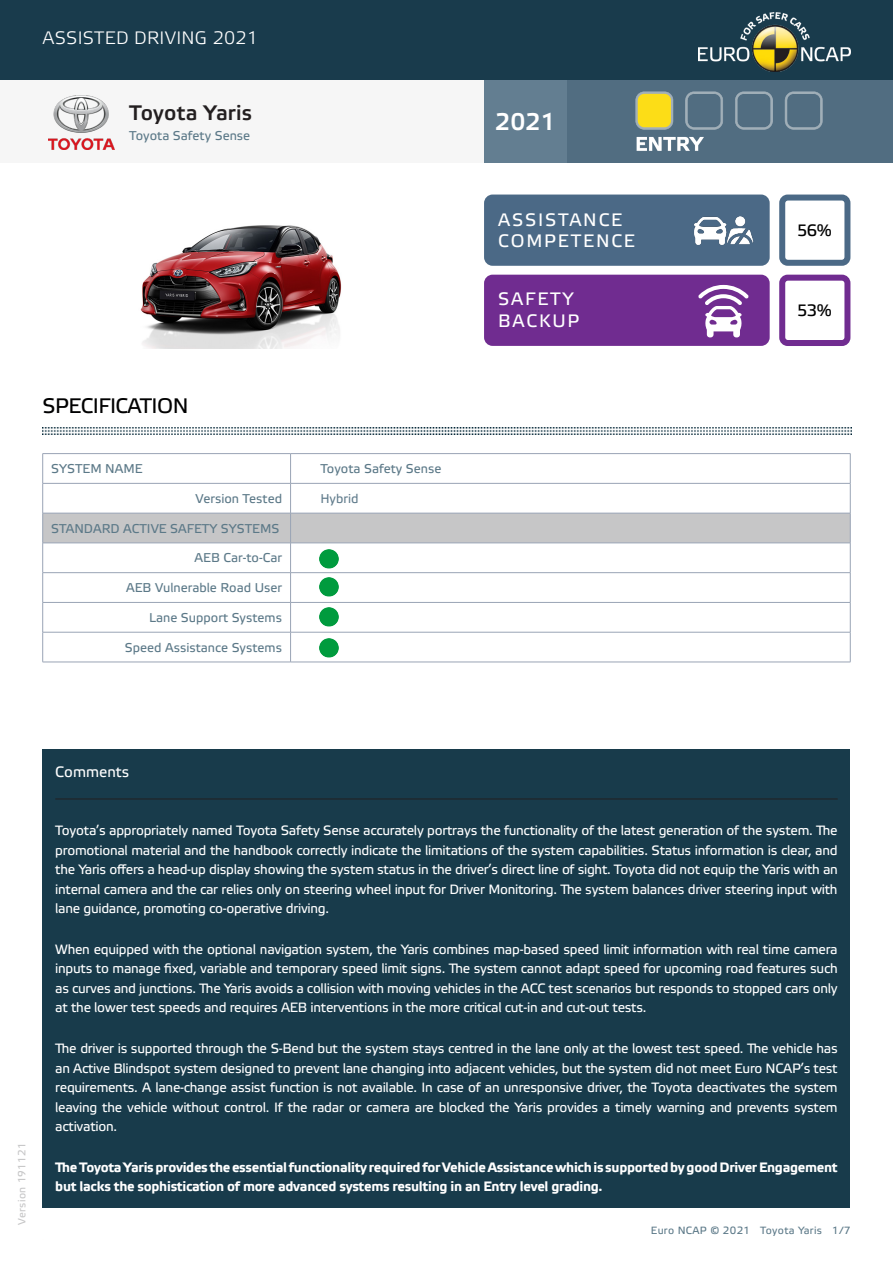
<style>
.page{position:relative;width:893px;height:1263px;background:#fff}
.page>*{position:absolute;margin:0;border:0;box-sizing:border-box;transform-origin:0 0}
.Make_-_Model_title{font:24px "Etelka Medium Pro";color:#fff}
.Chapter_title{font:21px "Etelka Text Pro";letter-spacing:-.025em;color:#000001}
.Make_-_Model_title-2{font:21px "Etelka Medium Pro";letter-spacing:.01em;color:#231f20}
.Area_titles{font:18px/21.6px "Etelka Text Pro";letter-spacing:.1em;color:#fff}
.t1{font:18px "Etelka Light Pro";letter-spacing:.015em;color:#fff}
.Percentage{font:16.5px "Etelka Text Pro";color:#000001}
.Chapter_title-2{font:16.5px "Etelka Text Pro";color:#000001}
.Comments_Title{font:15px "Etelka Text Pro";color:#fff}
.Comments{font:13.5px/19.5px "Etelka Text Pro";letter-spacing:-.02em;color:#fff;text-align:justify}
.Comments-2{font:700 13.5px/19.5px "Etelka Text Pro";letter-spacing:-.02em;color:#fff}
.Table_Title{font:12.75px "Etelka Text Pro";color:#5c7988}
.t2{font:12.75px "Etelka Text Pro";color:#627d8d}
.t3{font:10.5px "Etelka Text Pro";letter-spacing:.03em;color:#5c7988}
.t4{font:10.5px "Etelka Text Pro";letter-spacing:.03em;color:#c6c6c7}
</style>
<div class="page">
<div style="left:0;top:0;width:893px;height:81px;background:#193b4c"></div>
<img style="left:698px;top:12px;width:152px;height:59px">
<div style="left:0;top:81px;width:893px;height:82px;background:#f6f6f6"></div>
<img style="left:48px;top:96px;width:66px;height:54px">
<img style="left:140px;top:225px;width:202px;height:123px">
<div style="left:43px;top:749px;width:807px;height:459px;background:#183b4b"></div>
<hr style="left:55px;top:799px;width:783px;height:1px;background:#231f20">
<div style="left:779px;top:195px;width:71px;height:71px;border:6px solid #4b6986;border-radius:6px"></div>
<div style="left:484px;top:195px;width:286px;height:71px;background:#4b6986;border-radius:9px"></div>
<div style="left:484px;top:275px;width:286px;height:71px;background:#702c90;border-radius:9px"></div>
<div style="left:779px;top:275px;width:71px;height:71px;border:6px solid #702c90;border-radius:6px"></div>
<svg style="left:698px;top:285px;width:51px;height:52px"></svg>
<img style="left:694px;top:216px;width:59px;height:29px">
<hr style="left:43px;top:453px;width:248px;height:1px;background:#99a4b5">
<svg style="left:42px;top:454px;width:1px;height:29px"></svg>
<hr style="left:291px;top:453px;width:559px;height:1px;background:#99a4b5">
<svg style="left:290px;top:454px;width:1px;height:29px"></svg>
<svg style="left:850px;top:454px;width:1px;height:29px"></svg>
<hr style="left:43px;top:483px;width:248px;height:1px;background:#99a4b5">
<hr style="left:42px;top:483px;width:1px;height:30px;background:#99a4b5">
<hr style="left:291px;top:483px;width:559px;height:1px;background:#99a4b5">
<hr style="left:290px;top:483px;width:1px;height:30px;background:#99a4b5">
<hr style="left:850px;top:483px;width:1px;height:30px;background:#99a4b5">
<svg style="left:42px;top:513px;width:809px;height:119px"></svg>
<hr style="left:43px;top:632px;width:248px;height:1px;background:#99a4b5">
<hr style="left:42px;top:632px;width:1px;height:30px;background:#99a4b5">
<hr style="left:291px;top:632px;width:559px;height:1px;background:#99a4b5">
<hr style="left:290px;top:632px;width:1px;height:30px;background:#99a4b5">
<hr style="left:850px;top:632px;width:1px;height:30px;background:#99a4b5">
<hr style="left:43px;top:662px;width:248px;height:1px;background:#99a4b5">
<hr style="left:291px;top:662px;width:559px;height:1px;background:#99a4b5">
<img style="left:320px;top:549px;width:19px;height:19px">
<img style="left:320px;top:578px;width:19px;height:19px">
<img style="left:320px;top:608px;width:19px;height:19px">
<img style="left:320px;top:638px;width:19px;height:19px">
<img style="left:43px;top:427px;width:808px;height:7px">
<div style="left:564px;top:81px;width:329px;height:82px;background:#516d81"></div>
<img style="left:635px;top:91px;width:188px;height:60px">
<div style="left:484px;top:81px;width:83px;height:82px;background:#637e91"></div>
<p class="t1" style="left:43px;top:28px;width:217px">ASSISTED DRIVING 2021</p>
<p class="Make_-_Model_title-2" style="left:129px;top:102px;width:124px">Toyota Yaris</p>
<p class="Table_Title" style="left:129px;top:129px;width:123px">Toyota Safety Sense</p>
<p class="Chapter_title" style="left:43px;top:394px;width:147px">SPECIFICATION</p>
<p class="Table_Title" style="left:51px;top:462px;width:93px">SYSTEM NAME</p>
<p class="Table_Title" style="left:320px;top:462px;width:123px">Toyota Safety Sense</p>
<p class="Table_Title" style="left:196px;top:492px;width:88px">Version Tested</p>
<p class="t2" style="left:320px;top:492px;width:40px">Hybrid</p>
<p class="Table_Title" style="left:51px;top:521px;width:230px">STANDARD ACTIVE SAFETY SYSTEMS</p>
<p class="Table_Title" style="left:195px;top:551px;width:89px">AEB Car-to-Car</p>
<p class="Table_Title" style="left:126px;top:581px;width:157px">AEB Vulnerable Road User</p>
<p class="Table_Title" style="left:149px;top:611px;width:134px">Lane Support Systems</p>
<p class="Table_Title" style="left:125px;top:640px;width:159px">Speed Assistance Systems</p>
<p class="Make_-_Model_title" style="left:495px;top:109px;width:62px">2021</p>
<p class="Area_titles" style="left:498px;top:210px;width:138px">ASSISTANCE<br>COMPETENCE</p>
<p class="Area_titles" style="left:498px;top:289px;width:83px">SAFETY<br>BACKUP</p>
<p class="Percentage" style="left:797px;top:222px;width:36px">56%</p>
<p class="Chapter_title-2" style="left:797px;top:302px;width:36px">53%</p>
<p class="t4" style="left:16px;top:1225px;width:84px;rotate:-90deg">Version 191121</p>
<p class="Comments_Title" style="left:55px;top:764px;width:76px">Comments</p>
<p class="Comments" style="left:55px;top:821px;width:784px">Toyota’s appropriately named Toyota Safety Sense accurately portrays the functionality of the latest generation of the system. The promotional material and the handbook correctly indicate the limitations of the system capabilities. Status information is clear, and the Yaris offers a head-up display showing the system status in the driver’s direct line of sight. Toyota did not equip the Yaris with an internal camera and the car relies only on steering wheel input for Driver Monitoring. The system balances driver steering input with lane guidance, promoting co-operative driving.</p>
<p class="Comments" style="left:55px;top:940px;width:784px">When equipped with the optional navigation system, the Yaris combines map-based speed limit information with real time camera inputs to manage fixed, variable and temporary speed limit signs. The system cannot adapt speed for upcoming road features such as curves and junctions. The Yaris avoids a collision with moving vehicles in the ACC test scenarios but responds to stopped cars only at the lower test speeds and requires AEB interventions in the more critical cut-in and cut-out tests.</p>
<p class="Comments" style="left:55px;top:1039px;width:784px">The driver is supported through the S-Bend but the system stays centred in the lane only at the lowest test speed. The vehicle has an Active Blindspot system designed to prevent lane changing into adjacent vehicles, but the system did not meet Euro NCAP’s test requirements. A lane-change assist function is not available. In case of an unresponsive driver, the Toyota deactivates the system leaving the vehicle without control. If the radar or camera are blocked the Yaris provides a timely warning and prevents system activation.</p>
<p class="Comments-2" style="left:55px;top:1158px;width:784px">The Toyota Yaris provides the essential functionality required for Vehicle Assistance which is supported by good Driver Engagement but lacks the sophistication of more advanced systems resulting in an Entry level grading.</p>
<p class="t3" style="left:651px;top:1225px;width:201px">Euro NCAP © 2021 Toyota Yaris 1/7</p>
</div>
